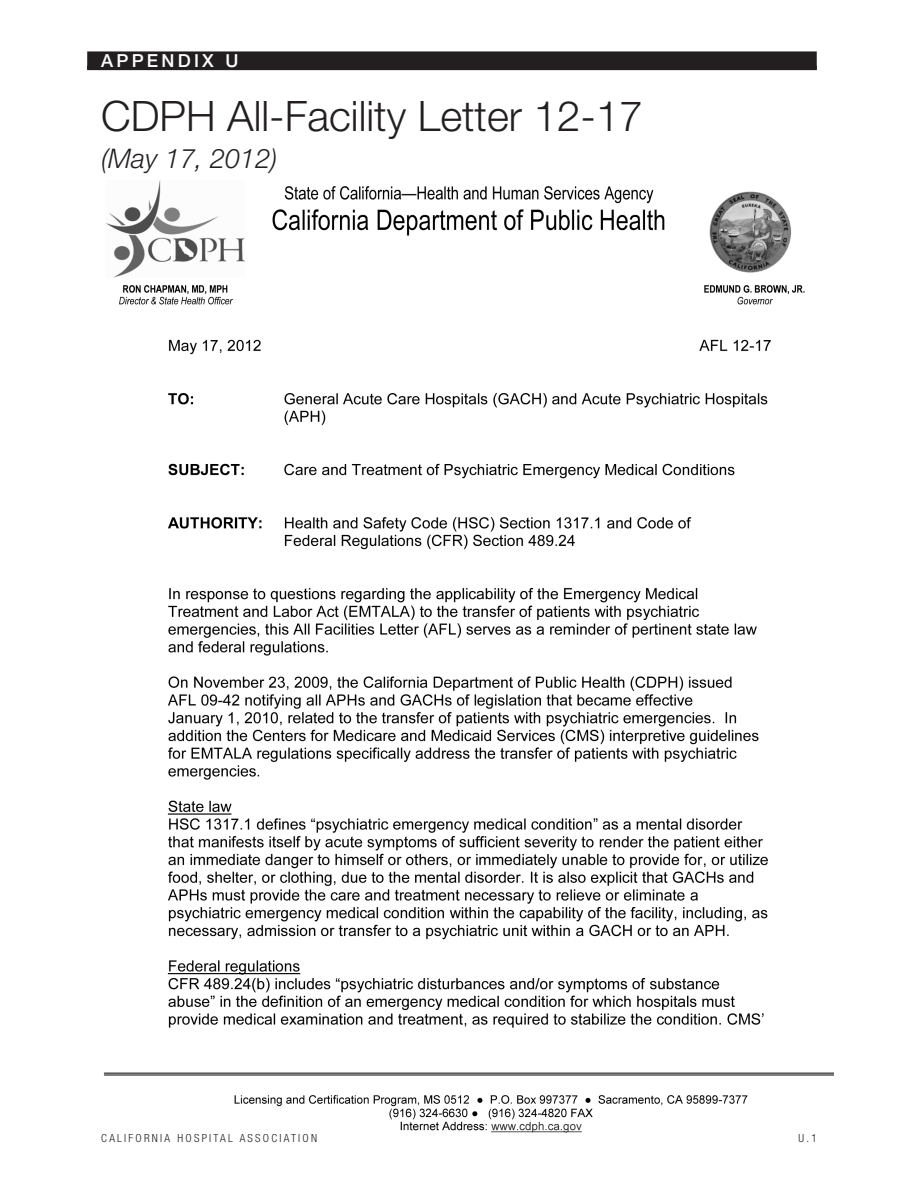
<style>
.page{position:relative;width:918px;height:1188px;background:#fff}
.page>*{position:absolute;margin:0;border:0;box-sizing:border-box;transform-origin:0 0}
.t1{font:300 42px "Helvetica Neue LT Pro";color:#231f20}
.t2{font:italic 300 27px "Helvetica Neue LT Pro";color:#231f20}
.t3{font:500 18px "Helvetica Neue LT Pro";letter-spacing:.18em;color:#fff}
.Footer_Title_Page_FR{font:300 condensed 11.25px "Helvetica Neue LT Pro";letter-spacing:.2em;color:#231f20}
</style>
<div class="page">
<div style="left:87px;top:51px;width:730px;height:19px;background:#231f20"></div>
<img style="left:103px;top:180px;width:730px;height:953px">
<h3 class="t3" style="left:101px;top:50px;width:139px">APPENDIX U</h3>
<h1 class="t1" style="left:101px;top:90px;width:543px">CDPH All-Facility Letter 12-17</h1>
<h2 class="t2" style="left:101px;top:142px;width:178px">(May 17, 2012)</h2>
<p class="Footer_Title_Page_FR" style="left:101px;top:1132px;width:217px">CALIFORNIA HOSPITAL ASSOCIATION</p>
<p class="Footer_Title_Page_FR" style="left:799px;top:1132px;width:20px">U.1</p>
</div>
